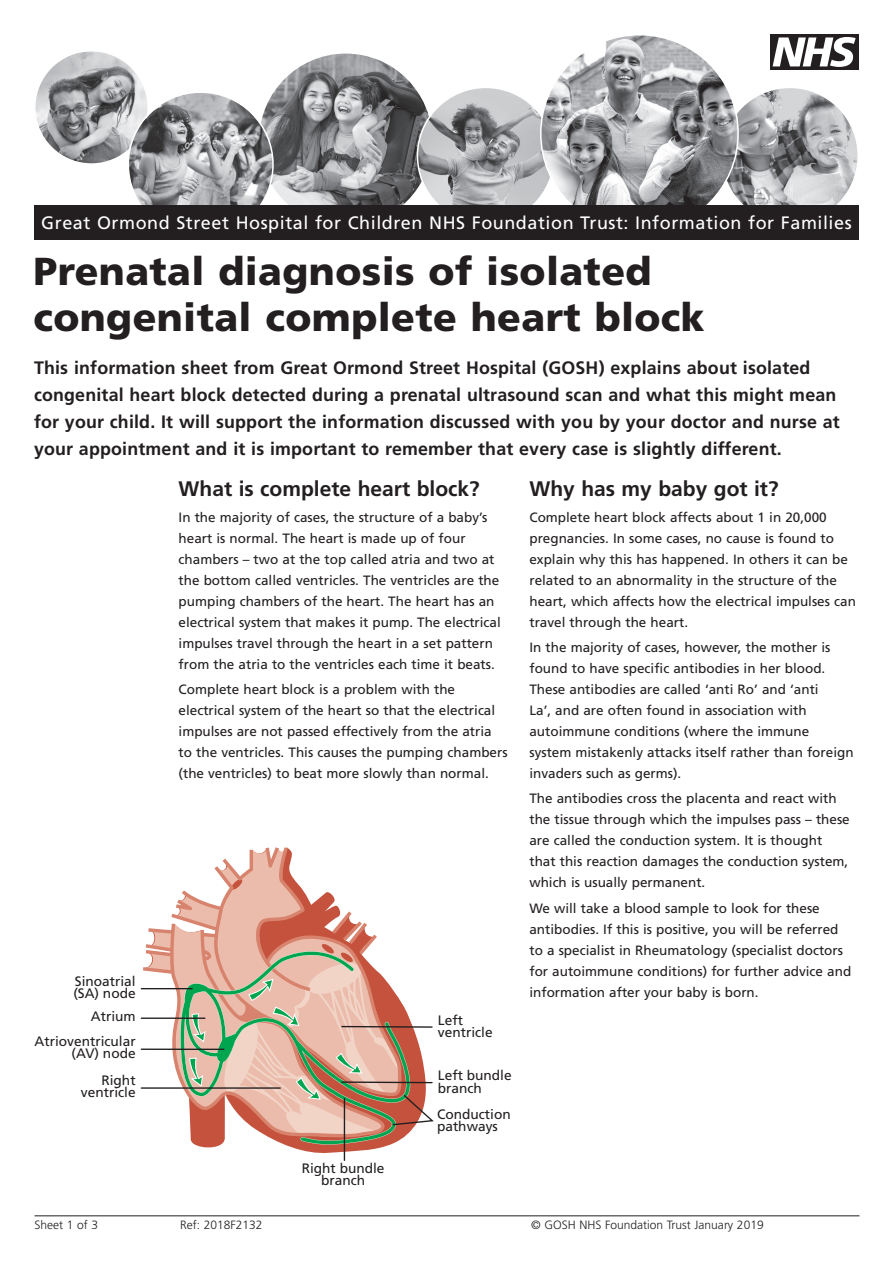
<style>
.page{position:relative;width:893px;height:1263px;background:#fff}
.page>*{position:absolute;margin:0;border:0;box-sizing:border-box;transform-origin:0 0}
.t1{font:900 39px/45px "Frutiger";letter-spacing:.01em;color:#231f20}
.t2{font:700 21px "Frutiger";color:#231f20}
.t3{font:700 18px/27px "Frutiger";letter-spacing:.01em;color:#231f20}
.t4{font:18px "Frutiger";letter-spacing:.03em;color:#fff}
.t5{font:13.65px/12.3px "Frutiger";color:#231f20}
.t6{font:13.5px/21px "Frutiger";color:#231f20}
.t7{font:300 12px "Frutiger";color:#231f20}
</style>
<div class="page">
<hr style="left:35px;top:1215px;width:824px;height:1px;background:#231f20">
<img style="left:35px;top:51px;width:113px;height:113px;border-radius:57px">
<div style="left:34px;top:50px;width:115px;height:115px;border:2px solid #fff;border-radius:50%"></div>
<img style="left:259px;top:53px;width:174px;height:174px;border-radius:87px">
<img style="left:417px;top:87px;width:137px;height:137px;border-radius:68px">
<img style="left:721px;top:87px;width:137px;height:137px;border-radius:68px">
<img style="left:541px;top:35px;width:197px;height:197px;border-radius:99px">
<img style="left:128px;top:92px;width:145px;height:145px;border-radius:72px">
<div style="left:770px;top:34px;width:89px;height:36px;background:#231f20"></div>
<svg style="left:773px;top:37px;width:83px;height:30px"></svg>
<div style="left:34px;top:205px;width:825px;height:34px;background:#231f20"></div>
<svg style="left:182px;top:847px;width:153px;height:52px"></svg>
<svg style="left:265px;top:847px;width:14px;height:20px"></svg>
<svg style="left:140px;top:899px;width:294px;height:262px"></svg>
<h3 class="t4" style="left:41px;top:212px;width:812px">Great Ormond Street Hospital for Children NHS Foundation Trust: Information for Families</h3>
<h1 class="t1" style="left:33px;top:249px;width:673px">Prenatal diagnosis of isolated congenital complete heart block</h1>
<p class="t3" style="left:34px;top:354px;width:807px">This information sheet from Great Ormond Street Hospital (GOSH) explains about isolated congenital heart block detected during a prenatal ultrasound scan and what this might mean for your child. It will support the information discussed with you by your doctor and nurse at your appointment and it is important to remember that every case is slightly different.</p>
<p class="t5" style="left:73px;top:974px;width:64px">Sinoatrial (SA) node</p>
<p class="t5" style="left:91px;top:1010px;width:46px">Atrium</p>
<p class="t5" style="left:35px;top:1035px;width:103px;text-align:right">Atrioventricular (AV) node</p>
<p class="t5" style="left:81px;top:1074px;width:56px;text-align:right">Right ventricle</p>
<h2 class="t2" style="left:179px;top:477px;width:303px">What is complete heart block?</h2>
<p class="t6" style="left:179px;top:506px;width:324px">In the majority of cases, the structure of a baby’s heart is normal. The heart is made up of four chambers – two at the top called atria and two at the bottom called ventricles. The ventricles are the pumping chambers of the heart. The heart has an electrical system that makes it pump. The electrical impulses travel through the heart in a set pattern from the atria to the ventricles each time it beats.</p>
<p class="t6" style="left:179px;top:679px;width:330px">Complete heart block is a problem with the electrical system of the heart so that the electrical impulses are not passed effectively from the atria to the ventricles. This causes the pumping chambers (the ventricles) to beat more slowly than normal.</p>
<p class="t5" style="left:438px;top:1014px;width:56px">Left ventricle</p>
<p class="t5" style="left:438px;top:1069px;width:75px">Left bundle branch</p>
<p class="t5" style="left:302px;top:1161px;width:84px;text-align:center">Right bundle branch</p>
<p class="t5" style="left:437px;top:1108px;width:75px">Conduction pathways</p>
<h2 class="t2" style="left:529px;top:477px;width:251px">Why has my baby got it?</h2>
<p class="t6" style="left:529px;top:506px;width:328px">Complete heart block affects about 1 in 20,000 pregnancies. In some cases, no cause is found to explain why this has happened. In others it can be related to an abnormality in the structure of the heart, which affects how the electrical impulses can travel through the heart.</p>
<p class="t6" style="left:529px;top:637px;width:326px">In the majority of cases, however, the mother is found to have specific antibodies in her blood.<br>These antibodies are called ‘anti Ro’ and ‘anti<br>La’, and are often found in association with autoimmune conditions (where the immune system mistakenly attacks itself rather than foreign invaders such as germs).</p>
<p class="t6" style="left:529px;top:788px;width:322px">The antibodies cross the placenta and react with the tissue through which the impulses pass – these are called the conduction system. It is thought that this reaction damages the conduction system, which is usually permanent.</p>
<p class="t6" style="left:529px;top:897px;width:323px">We will take a blood sample to look for these antibodies. If this is positive, you will be referred to a specialist in Rheumatology (specialist doctors for autoimmune conditions) for further advice and information after your baby is born.</p>
<p class="t7" style="left:35px;top:1218px;width:65px">Sheet 1 of 3</p>
<p class="t7" style="left:180px;top:1218px;width:84px">Ref: 2018F2132</p>
<p class="t7" style="left:531px;top:1218px;width:234px">© GOSH NHS Foundation Trust January 2019</p>
</div>
